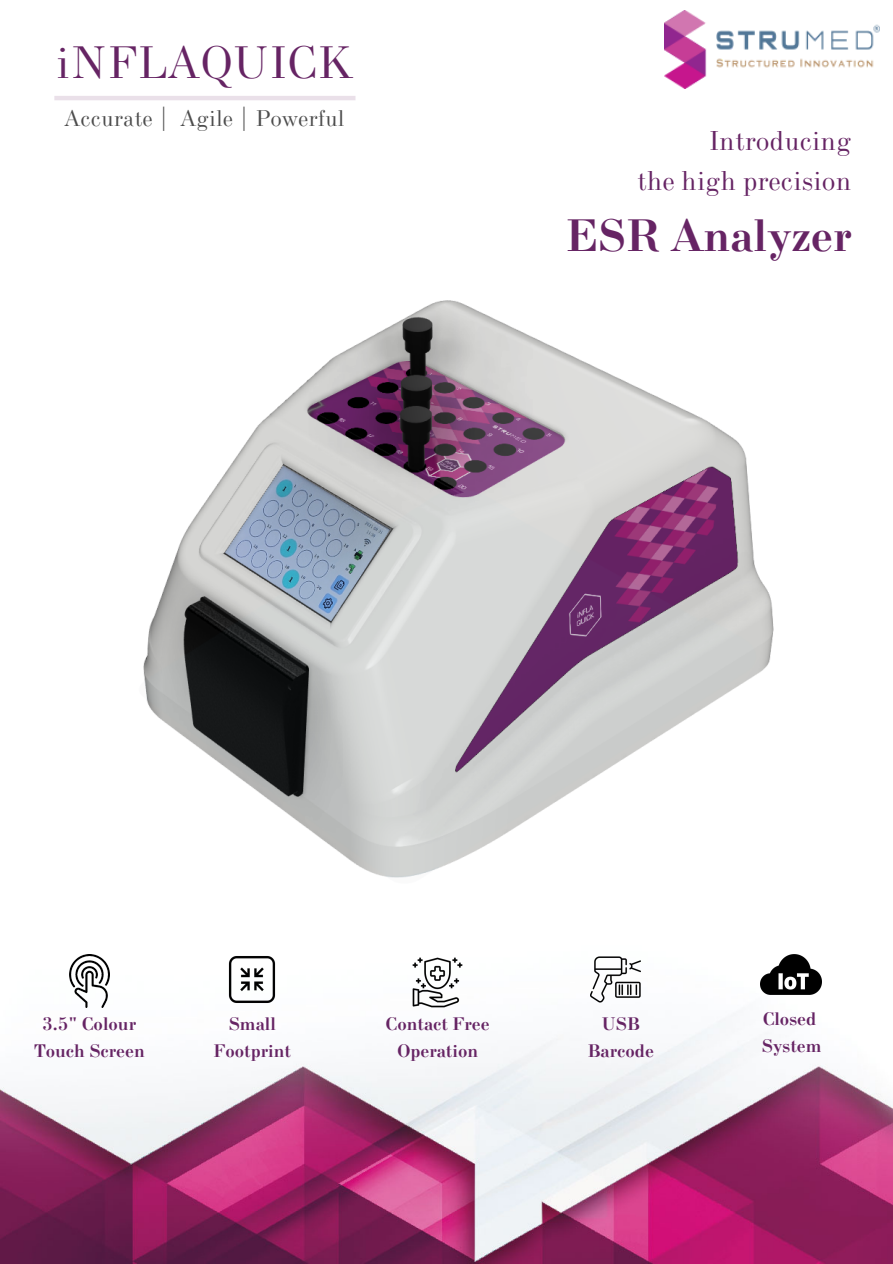
<style>
.page{position:relative;width:893px;height:1264px;background:#fff}
.page>*{position:absolute;margin:0;border:0;box-sizing:border-box;transform-origin:0 0}
.t1{font:700 45px "New Standard";color:#662464}
.t2{font:45px "New Standard";color:#662464}
.t3{font:27px/40.5px "New Standard";color:#662464;text-align:right}
.t4{font:22.5px "New Standard";color:#4d4d4d}
.t5{font:700 18px/27px "New Standard";color:#662464;text-align:center}
</style>
<div class="page">
<img style="left:0;top:10px;width:892px;height:1253px">
<img style="left:664px;top:11px;width:215px;height:77px">
<hr style="left:54px;top:96px;width:301px;height:4px;background:#eae0e9">
<img style="left:69px;top:954px;width:41px;height:53px">
<img style="left:227px;top:954px;width:50px;height:50px">
<img style="left:590px;top:954px;width:50px;height:50px">
<img style="left:412px;top:956px;width:51px;height:52px">
<img style="left:760px;top:954px;width:61px;height:40px">
<img style="left:60px;top:245px;width:730px;height:673px">
<h1 class="t2" style="left:56px;top:34px;width:298px">iNFLAQUICK</h1>
<p class="t4" style="left:64px;top:104px;width:282px">Accurate | Agile | Powerful</p>
<h2 class="t3" style="left:637px;top:120px;width:216px">Introducing<br>the high precision</h2>
<h1 class="t1" style="left:565px;top:207px;width:288px">ESR Analyzer</h1>
<p class="t5" style="left:385px;top:1009px;width:106px">Contact Free<br>Operation</p>
<p class="t5" style="left:761px;top:1004px;width:62px;text-align:left">Closed<br>System</p>
<p class="t5" style="left:34px;top:1009px;width:113px">3.5" Colour<br>Touch Screen</p>
<p class="t5" style="left:213px;top:1009px;width:79px">Small<br>Footprint</p>
<p class="t5" style="left:587px;top:1009px;width:68px">USB<br>Barcode</p>
</div>
